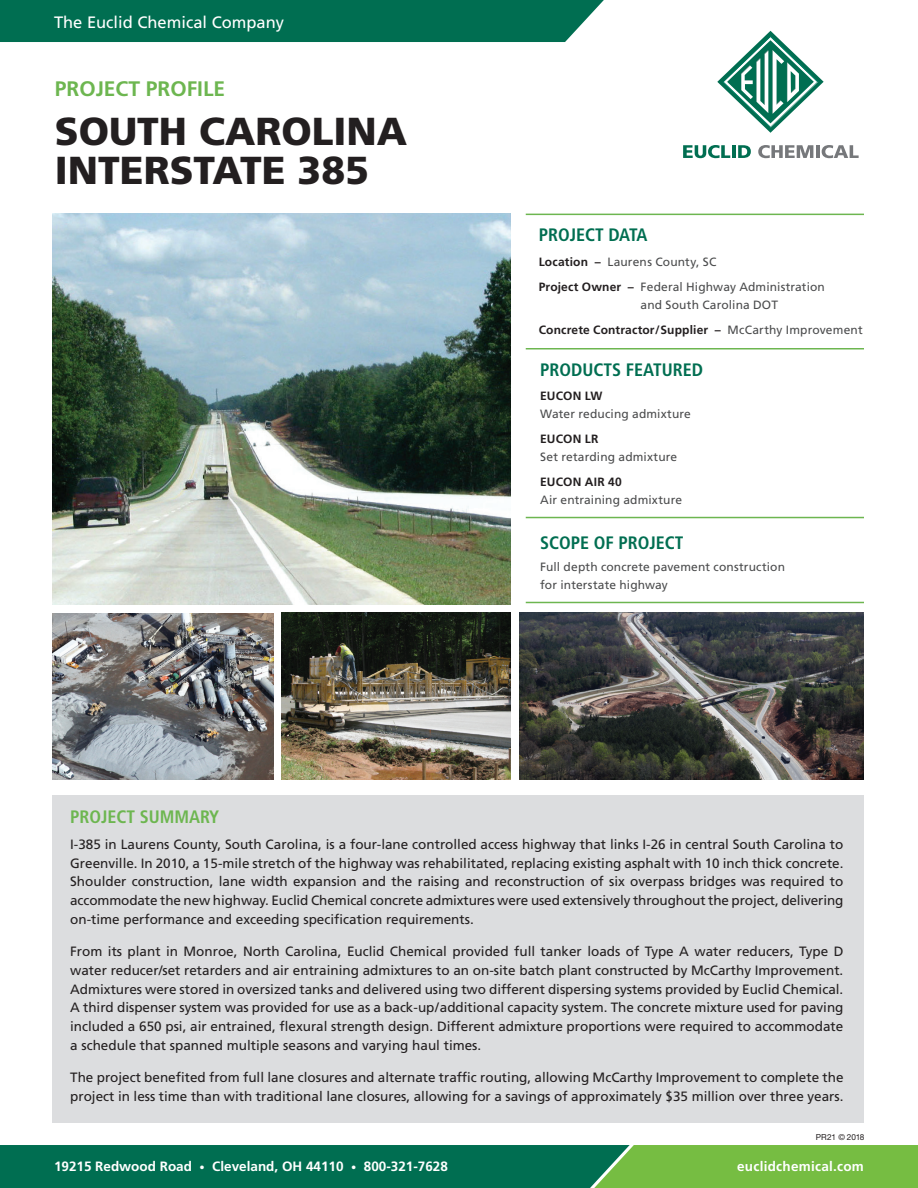
<style>
.page{position:relative;width:918px;height:1188px;background:#fff}
.page>*{position:absolute;margin:0;border:0;box-sizing:border-box;transform-origin:0 0}
.t1{font:900 39px/39px "Frutiger LT Std";color:#231f20}
.t2{font:700 21px "Frutiger LT Std";color:#6db650}
.t3{font:700 condensed 18px "Frutiger LT Std";color:#006e51}
.t4{font:700 condensed 18px "Frutiger LT Std";color:#6db650}
.t5{font:16.5px "Frutiger LT Std";color:#fff}
.t6{font:13.5px/18.8px "Frutiger LT Std";color:#231f20;text-align:justify}
.t7{font:700 13.5px "Frutiger LT Std";color:#fff}
.t8{font:700 13.5px "Frutiger LT Std";letter-spacing:.02em;color:#fff}
.t9{font:12px/24.8px "Frutiger LT Std";letter-spacing:.01em;color:#4b4c4d}
.t10{font:700 12px "Frutiger LT Std";letter-spacing:.015em;color:#231f20}
.t11{font:8.25px "Helvetica Neue LT Std";color:#231f20}
.s1{font-weight:700;color:#231f20}
.s2{font-size:10.5px}
</style>
<div class="page">
<div style="left:0;top:0;width:604px;height:42px;background:#006e51"></div>
<svg style="left:0;top:1145px;width:918px;height:43px;background:#27884d"></svg>
<svg style="left:717px;top:31px;width:107px;height:102px"></svg>
<svg style="left:683px;top:145px;width:47px;height:13px"></svg>
<hr style="left:732px;top:145px;width:4px;height:13px;background:#006e51">
<svg style="left:738px;top:145px;width:13px;height:13px"></svg>
<svg style="left:758px;top:145px;width:55px;height:13px"></svg>
<hr style="left:816px;top:145px;width:4px;height:13px;background:#76787b">
<svg style="left:822px;top:145px;width:37px;height:13px"></svg>
<img style="left:53px;top:613px;width:220px;height:167px">
<div style="left:52px;top:795px;width:812px;height:328px;background:#dcdddf"></div>
<hr style="left:526px;top:214px;width:338px;height:1px;background:#6db650">
<hr style="left:526px;top:348px;width:338px;height:2px;background:#6db650">
<hr style="left:526px;top:602px;width:338px;height:1px;background:#6db650">
<hr style="left:526px;top:517px;width:338px;height:1px;background:#6db650">
<img style="left:519px;top:613px;width:345px;height:167px">
<img style="left:282px;top:613px;width:229px;height:167px">
<img style="left:52px;top:214px;width:459px;height:391px">
<p class="t5" style="left:54px;top:13px;width:232px">The Euclid Chemical Company</p>
<h2 class="t2" style="left:55px;top:77px;width:172px">PROJECT PROFILE</h2>
<h1 class="t1" style="left:55px;top:112px;width:354px">SOUTH CAROLINA<br>INTERSTATE 385</h1>
<h3 class="t3" style="left:539px;top:224px;width:110px">PROJECT DATA</h3>
<p class="t9" style="left:539px;top:250px;width:288px"><span class="s1">Location –</span> Laurens County, SC<br><span class="s1">Project Owner –</span> Federal Highway Administration</p>
<p class="t9" style="left:539px;top:292px;width:325px;text-indent:102px">and South Carolina DOT<br><span class="s1">Concrete Contractor/Supplier –</span> McCarthy Improvement</p>
<h3 class="t3" style="left:540px;top:359px;width:165px">PRODUCTS FEATURED</h3>
<p class="t10" style="left:540px;top:389px;width:64px">EUCON LW</p>
<p class="t9" style="left:540px;top:402px;width:152px">Water reducing admixture</p>
<p class="t10" style="left:540px;top:432px;width:60px">EUCON LR</p>
<p class="t9" style="left:540px;top:445px;width:139px">Set retarding admixture</p>
<p class="t10" style="left:540px;top:475px;width:83px">EUCON AIR 40</p>
<p class="t9" style="left:540px;top:487px;width:143px">Air entraining admixture</p>
<h3 class="t3" style="left:540px;top:532px;width:145px">SCOPE OF PROJECT</h3>
<p class="t9" style="left:540px;top:558px;width:246px;line-height:18px">Full depth concrete pavement construction for interstate highway</p>
<h3 class="t4" style="left:70px;top:807px;width:151px">PROJECT SUMMARY</h3>
<p class="t6" style="left:70px;top:835px;width:775px">I-385 in Laurens County, South Carolina, is a four-lane controlled access highway that links I-26 in central South Carolina to Greenville. In 2010, a 15-mile stretch of the highway was rehabilitated, replacing existing asphalt with 10 inch thick concrete.<br>Shoulder construction, lane width expansion and the raising and reconstruction of six overpass bridges was required to accommodate the new highway. Euclid Chemical concrete admixtures were used extensively throughout the project, delivering on-time performance and exceeding specification requirements.</p>
<p class="t6" style="left:70px;top:942px;width:775px">From its plant in Monroe, North Carolina, Euclid Chemical provided full tanker loads of Type A water reducers, Type D water reducer/set retarders and air entraining admixtures to an on-site batch plant constructed by McCarthy Improvement.<br>Admixtures were stored in oversized tanks and delivered using two different dispersing systems provided by Euclid Chemical.<br>A third dispenser system was provided for use as a back-up/additional capacity system. The concrete mixture used for paving included a 650 psi, air entrained, flexural strength design. Different admixture proportions were required to accommodate a schedule that spanned multiple seasons and varying haul times.</p>
<p class="t6" style="left:70px;top:1068px;width:775px">The project benefited from full lane closures and alternate traffic routing, allowing McCarthy Improvement to complete the project in less time than with traditional lane closures, allowing for a savings of approximately $35 million over three years.</p>
<p class="t11" style="left:816px;top:1132px;width:50px">PR21 © 2018</p>
<p class="t7" style="left:54px;top:1158px;width:395px">19215 Redwood Road <span class="s2">•</span> Cleveland, OH 44110 <span class="s2">•</span> 800-321-7628</p>
<p class="t8" style="left:737px;top:1158px;width:128px">euclidchemical.com</p>
</div>
